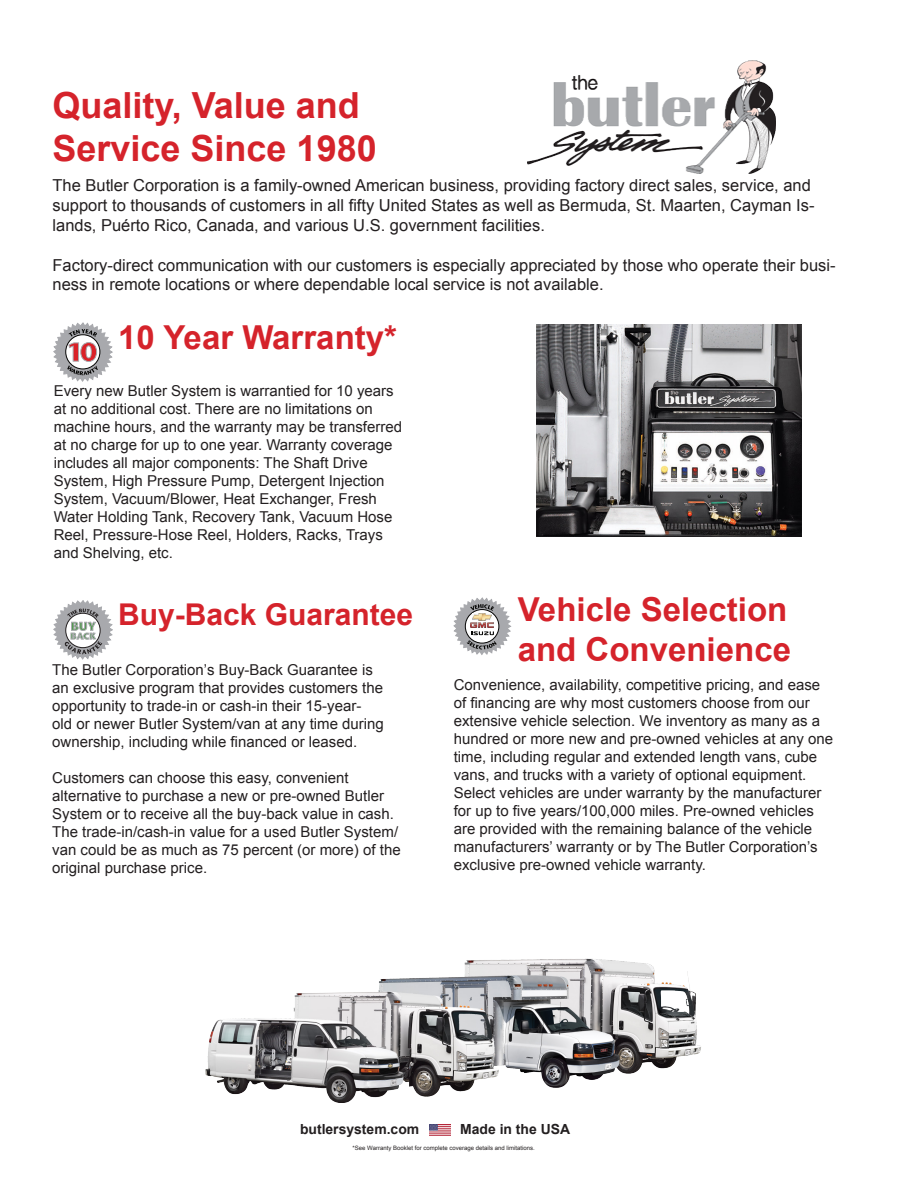
<style>
.page{position:relative;width:918px;height:1188px;background:#fff}
.page>*{position:absolute;margin:0;border:0;box-sizing:border-box;transform-origin:0 0}
.t1{font:700 36px "Arial";color:#d5232b}
.t2{font:700 33px "Arial";color:#d5232b}
.t3{font:700 30px "Arial";color:#d5232b}
.t4{font:16.5px/19.8px "Arial";color:#231f20}
.t5{font:15px/18px "Arial";color:#231f20}
.t6{font:700 13.95px "Arial";color:#231f20}
.t7{font:6px "Arial";color:#231f20}
</style>
<div class="page">
<img style="left:429px;top:1124px;width:22px;height:12px">
<svg style="left:54px;top:323px;width:58px;height:58px"></svg>
<svg style="left:54px;top:600px;width:58px;height:59px"></svg>
<svg style="left:454px;top:598px;width:57px;height:57px"></svg>
<img style="left:537px;top:324px;width:265px;height:213px">
<img style="left:527px;top:60px;width:248px;height:113px">
<img style="left:206px;top:958px;width:495px;height:145px">
<p class="t1" style="left:52px;top:81px;width:309px">Quality, Value and</p>
<p class="t1" style="left:52px;top:125px;width:326px">Service Since 1980</p>
<p class="t4" style="left:52px;top:176px;width:764px">The Butler Corporation is a family-owned American business, providing factory direct sales, service, and support to thousands of customers in all fifty United States as well as Bermuda, St. Maarten, Cayman Is&shy;lands, Puérto Rico, Canada, and various U.S. government facilities.</p>
<p class="t4" style="left:52px;top:255px;width:785px">Factory-direct communication with our customers is especially appreciated by those who operate their busi&shy;ness in remote locations or where dependable local service is not available.</p>
<p class="t2" style="left:118px;top:315px;width:280px">10 Year Warranty*</p>
<p class="t5" style="left:54px;top:382px;width:350px">Every new Butler System is warrantied for 10 years at no additional cost. There are no limitations on machine hours, and the warranty may be transferred at no charge for up to one year. Warranty coverage includes all major components: The Shaft Drive System, High Pressure Pump, Detergent Injection System, Vacuum/Blower, Heat Exchanger, Fresh Water Holding Tank, Recovery Tank, Vacuum Hose Reel, Pressure-Hose Reel, Holders, Racks, Trays</p>
<p class="t5" style="left:54px;top:544px;width:121px">and Shelving, etc.</p>
<p class="t3" style="left:118px;top:595px;width:297px">Buy-Back Guarantee</p>
<p class="t5" style="left:52px;top:661px;width:333px">The Butler Corporation’s Buy-Back Guarantee is an exclusive program that provides customers the opportunity to trade-in or cash-in their 15-year&shy;old or newer Butler System/van at any time during ownership, including while financed or leased.</p>
<p class="t5" style="left:52px;top:769px;width:350px">Customers can choose this easy, convenient alternative to purchase a new or pre-owned Butler System or to receive all the buy-back value in cash.<br>The trade-in/cash-in value for a used Butler System/ van could be as much as 75 percent (or more) of the original purchase price.</p>
<p class="t2" style="left:518px;top:588px;width:271px">Vehicle Selection</p>
<p class="t2" style="left:518px;top:628px;width:275px">and Convenience</p>
<p class="t5" style="left:454px;top:676px;width:381px">Convenience, availability, competitive pricing, and ease of financing are why most customers choose from our extensive vehicle selection. We inventory as many as a hundred or more new and pre-owned vehicles at any one time, including regular and extended length vans, cube vans, and trucks with a variety of optional equipment.<br>Select vehicles are under warranty by the manufacturer for up to five years/100,000 miles. Pre-owned vehicles are provided with the remaining balance of the vehicle manufacturers’ warranty or by The Butler Corporation’s exclusive pre-owned vehicle warranty.</p>
<p class="t6" style="left:300px;top:1120px;width:121px">butlersystem.com</p>
<p class="t6" style="left:460px;top:1120px;width:111px">Made in the USA</p>
<p class="t7" style="left:353px;top:1144px;width:184px">*See Warranty Booklet for complete coverage details and limitations.</p>
</div>
